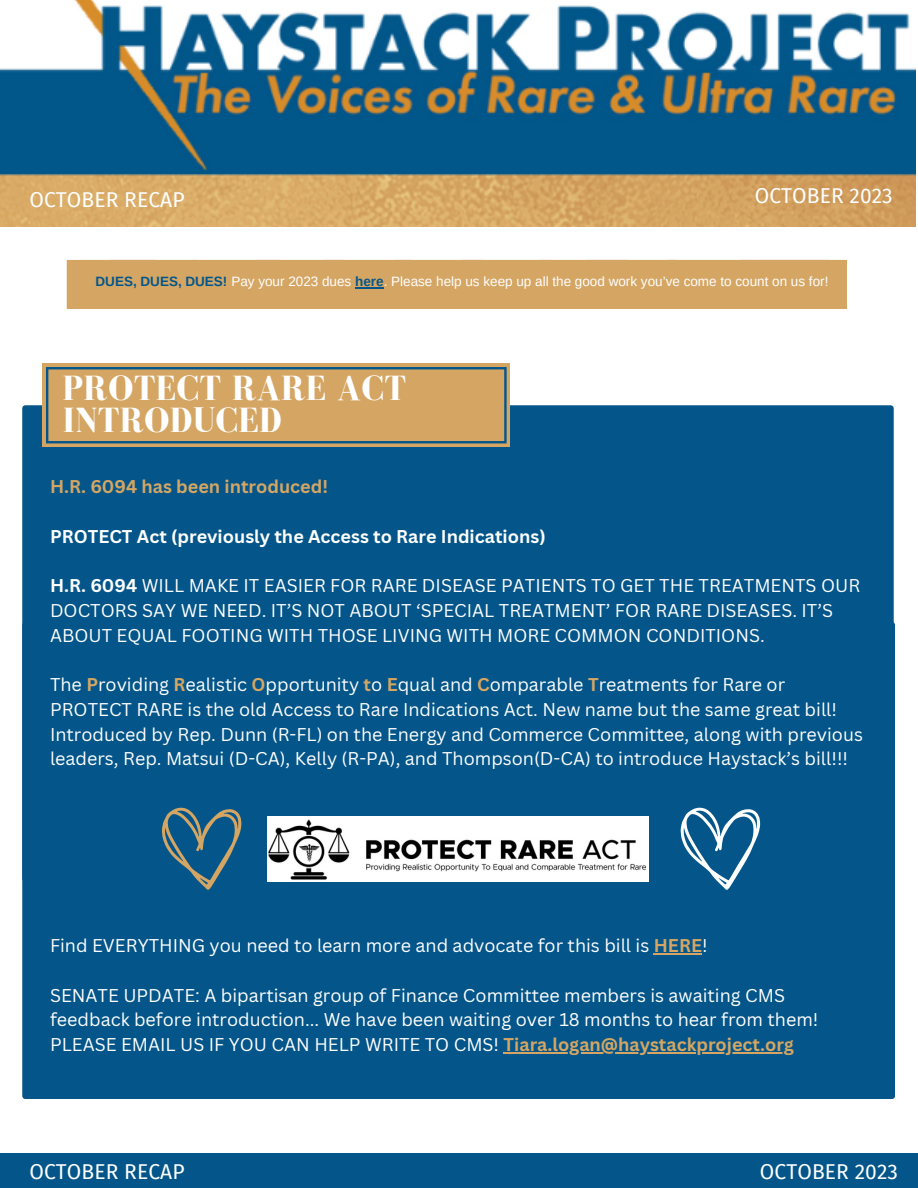
<style>
.page{position:relative;width:918px;height:1188px;background:#fff}
.page>*{position:absolute;margin:0;border:0;box-sizing:border-box;transform-origin:0 0}
.t1{font:700 36px "Bodoni FLF";letter-spacing:.01em;color:#fff}
.t2{font:21px "Fira Sans";letter-spacing:.005em;color:#fff}
.t3{font:18px/24.8px "Canva Sans";color:#fefefe}
.t4{font:700 18px "Canva Sans";color:#fefefe}
.t5{font:700 18px "Canva Sans";color:#d5a663}
.t6{font:13.5px "Arimo";color:#fefefe}
.s1{font-weight:700;color:#04568a}
.s2{font-weight:700}
.s3{font-weight:700;color:#d5a663}
</style>
<div class="page">
<img style="left:0;top:0;width:916px;height:227px">
<div style="left:0;top:1153px;width:918px;height:35px;background:#04568a"></div>
<div style="left:67px;top:260px;width:780px;height:48px;background:#d5a663"></div>
<div style="left:22px;top:623px;width:873px;height:476px;background:#04568a"></div>
<div style="left:22px;top:405px;width:872px;height:476px;background:#04568a"></div>
<hr style="left:654px;top:953px;width:48px;height:1px;background:#d5a663">
<hr style="left:504px;top:1052px;width:290px;height:1px;background:#d5a663">
<img style="left:268px;top:816px;width:380px;height:65px">
<div style="left:42px;top:363px;width:468px;height:84px;background:#d5a663"></div>
<svg style="left:46px;top:367px;width:461px;height:76px"></svg>
<svg style="left:681px;top:808px;width:79px;height:82px"></svg>
<svg style="left:162px;top:808px;width:79px;height:82px;background:#306781"></svg>
<p class="t2" style="left:30px;top:187px;width:157px">OCTOBER RECAP</p>
<p class="t2" style="left:755px;top:184px;width:140px">OCTOBER 2023</p>
<p class="t6" style="left:96px;top:274px;width:734px"><span class="s1">DUES, DUES, DUES!</span> Pay your 2023 dues <span class="s1">here</span>. Please help us keep up all the good work you’ve come to count on us for!</p>
<p class="t1" style="left:62px;top:368px;width:345px">PROTECT RARE ACT</p>
<p class="t1" style="left:62px;top:401px;width:221px">INTRODUCED</p>
<p class="t5" style="left:50px;top:474px;width:280px">H.R. 6094 has been introduced!</p>
<p class="t4" style="left:50px;top:523px;width:497px">PROTECT Act (previously the Access to Rare Indications)</p>
<p class="t3" style="left:50px;top:573px;width:812px"><span class="s2">H.R. 6094</span> WILL MAKE IT EASIER FOR RARE DISEASE PATIENTS TO GET THE TREATMENTS OUR<br>DOCTORS SAY WE NEED. IT’S NOT ABOUT ‘SPECIAL TREATMENT’ FOR RARE DISEASES. IT’S<br>ABOUT EQUAL FOOTING WITH THOSE LIVING WITH MORE COMMON CONDITIONS.</p>
<p class="t3" style="left:50px;top:672px;width:814px">The <span class="s3">P</span>roviding <span class="s3">R</span>ealistic <span class="s3">O</span>pportunity <span class="s3">t</span>o <span class="s3">E</span>qual and <span class="s3">C</span>omparable <span class="s3">T</span>reatments for Rare or PROTECT RARE is the old Access to Rare Indications Act. New name but the same great bill!<br>Introduced by Rep. Dunn (R-FL) on the Energy and Commerce Committee, along with previous leaders, Rep. Matsui (D-CA), Kelly (R-PA), and Thompson(D-CA) to introduce Haystack’s bill!!!</p>
<p class="t3" style="left:50px;top:933px;width:659px">Find EVERYTHING you need to learn more and advocate for this bill is <span class="s3">HERE</span>!</p>
<p class="t3" style="left:50px;top:982px;width:770px">SENATE UPDATE: A bipartisan group of Finance Committee members is awaiting CMS feedback before introduction... We have been waiting over 18 months to hear from them!<br>PLEASE EMAIL US IF YOU CAN HELP WRITE TO CMS! <span class="s3">Tiara.logan@haystackproject.org</span></p>
<p class="t2" style="left:30px;top:1160px;width:157px">OCTOBER RECAP</p>
<p class="t2" style="left:760px;top:1160px;width:140px">OCTOBER 2023</p>
</div>
